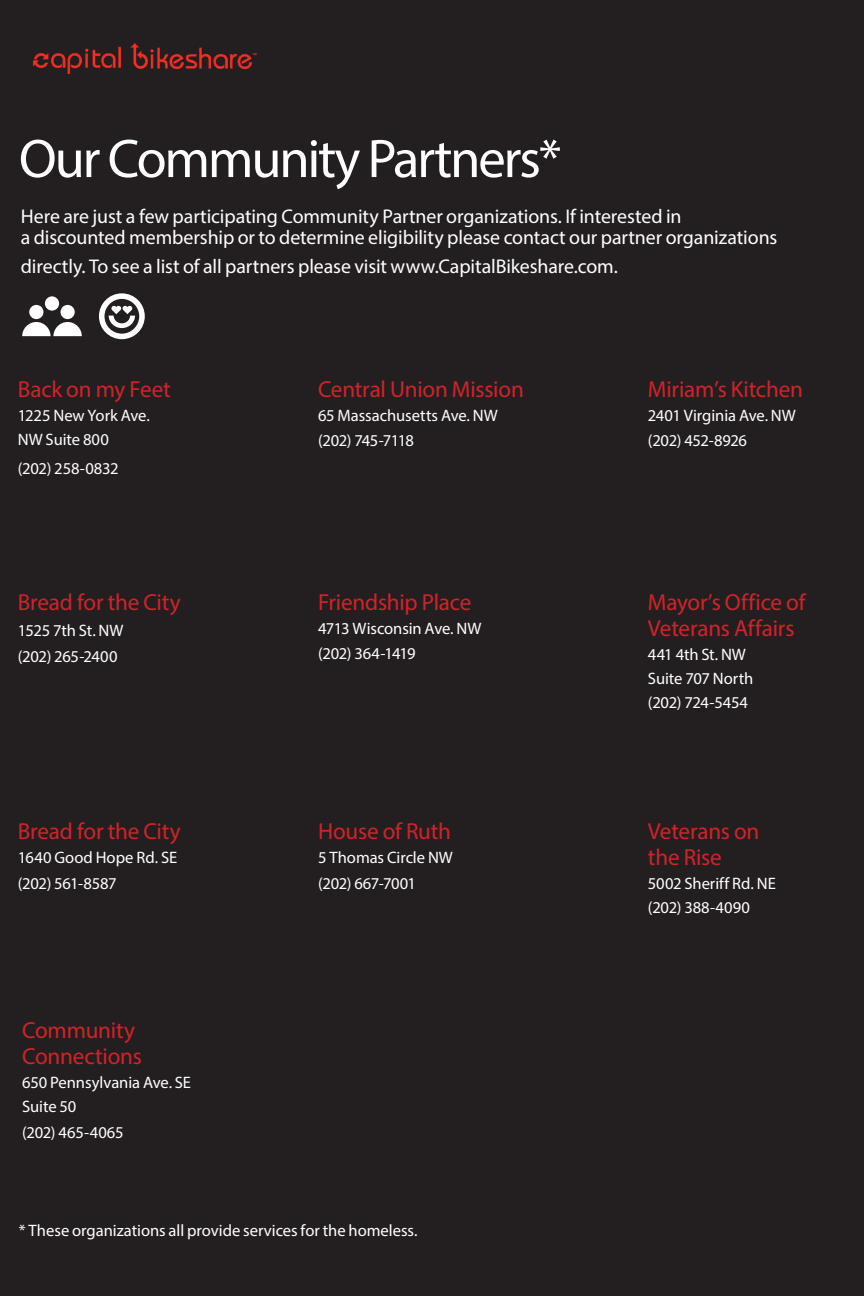
<style>
.page{position:relative;width:864px;height:1296px;background:#231f20}
.page>*{position:absolute;margin:0;border:0;box-sizing:border-box;transform-origin:0 0}
.t1{font:54.6px "Myriad Pro";letter-spacing:-.04em;color:#fff}
.t2{font:23.1px "Myriad Pro";letter-spacing:-.01em;color:#d1232a}
.t3{font:19.8px/21.6px "Myriad Pro";letter-spacing:-.005em;color:#fff}
.t4{font:16.5px "Myriad Pro";letter-spacing:-.005em;color:#fff}
.t5{font:16.5px "Myriad Pro";letter-spacing:-.03em;color:#fff}
.t6{font:16.5px "Myriad Pro";letter-spacing:-.025em;color:#fff}
</style>
<div class="page">
<svg style="left:22px;top:322px;width:60px;height:14px"></svg>
<div style="left:29px;top:305px;width:14px;height:14px;background:#fff;border-radius:50%"></div>
<div style="left:45px;top:296px;width:14px;height:15px;background:#fff;border-radius:50%"></div>
<div style="left:61px;top:305px;width:14px;height:14px;background:#fff;border-radius:50%"></div>
<svg style="left:99px;top:293px;width:46px;height:46px"></svg>
<img style="left:18px;top:39px;width:249px;height:35px">
<p class="t1" style="left:19px;top:125px;width:544px">Our Community Partners*</p>
<p class="t3" style="left:21px;top:205px;width:758px">Here are just a few participating Community Partner organizations. If interested in<br>a discounted membership or to determine eligibility please contact our partner organizations</p>
<p class="t3" style="left:21px;top:256px;width:599px">directly. To see a list of all partners please visit www.CapitalBikeshare.com.</p>
<p class="t2" style="left:18px;top:375px;width:155px">Back on my Feet</p>
<p class="t4" style="left:18px;top:405px;width:133px">1225 New York Ave.</p>
<p class="t4" style="left:18px;top:429px;width:92px">NW Suite 800</p>
<p class="t4" style="left:18px;top:458px;width:102px">(202) 258-0832</p>
<p class="t2" style="left:18px;top:588px;width:164px">Bread for the City</p>
<p class="t4" style="left:18px;top:620px;width:107px">1525 7th St. NW</p>
<p class="t4" style="left:18px;top:646px;width:101px">(202) 265-2400</p>
<p class="t2" style="left:18px;top:817px;width:164px">Bread for the City</p>
<p class="t4" style="left:18px;top:848px;width:161px">1640 Good Hope Rd. SE</p>
<p class="t4" style="left:18px;top:873px;width:100px">(202) 561-8587</p>
<p class="t2" style="left:22px;top:1016px;width:114px">Community</p>
<p class="t2" style="left:22px;top:1042px;width:121px">Connections</p>
<p class="t4" style="left:22px;top:1072px;width:170px">650 Pennsylvania Ave. SE</p>
<p class="t4" style="left:22px;top:1096px;width:56px">Suite 50</p>
<p class="t4" style="left:22px;top:1122px;width:103px">(202) 465-4065</p>
<p class="t2" style="left:318px;top:375px;width:207px">Central Union Mission</p>
<p class="t4" style="left:318px;top:405px;width:181px">65 Massachusetts Ave. NW</p>
<p class="t5" style="left:318px;top:431px;width:97px">(202) 745-7118</p>
<p class="t2" style="left:318px;top:588px;width:155px">Friendship Place</p>
<p class="t4" style="left:318px;top:619px;width:165px">4713 Wisconsin Ave. NW</p>
<p class="t5" style="left:318px;top:643px;width:99px">(202) 364-1419</p>
<p class="t2" style="left:318px;top:817px;width:135px">House of Ruth</p>
<p class="t4" style="left:318px;top:848px;width:136px">5 Thomas Circle NW</p>
<p class="t6" style="left:318px;top:873px;width:100px">(202) 667-7001</p>
<p class="t4" style="left:19px;top:1220px;width:400px">* These organizations all provide services for the homeless.</p>
<p class="t2" style="left:648px;top:375px;width:157px">Miriam’s Kitchen</p>
<p class="t4" style="left:648px;top:405px;width:149px">2401 Virginia Ave. NW</p>
<p class="t4" style="left:648px;top:431px;width:101px">(202) 452-8926</p>
<p class="t2" style="left:648px;top:588px;width:159px">Mayor’s Office of</p>
<p class="t2" style="left:648px;top:614px;width:148px">Veterans Affairs</p>
<p class="t4" style="left:648px;top:644px;width:100px">441 4th St. NW</p>
<p class="t4" style="left:648px;top:669px;width:107px">Suite 707 North</p>
<p class="t4" style="left:648px;top:693px;width:102px">(202) 724-5454</p>
<p class="t2" style="left:648px;top:817px;width:113px">Veterans on</p>
<p class="t2" style="left:648px;top:843px;width:75px">the Rise</p>
<p class="t4" style="left:648px;top:873px;width:129px">5002 Sheriff Rd. NE</p>
<p class="t4" style="left:648px;top:897px;width:103px">(202) 388-4090</p>
</div>
